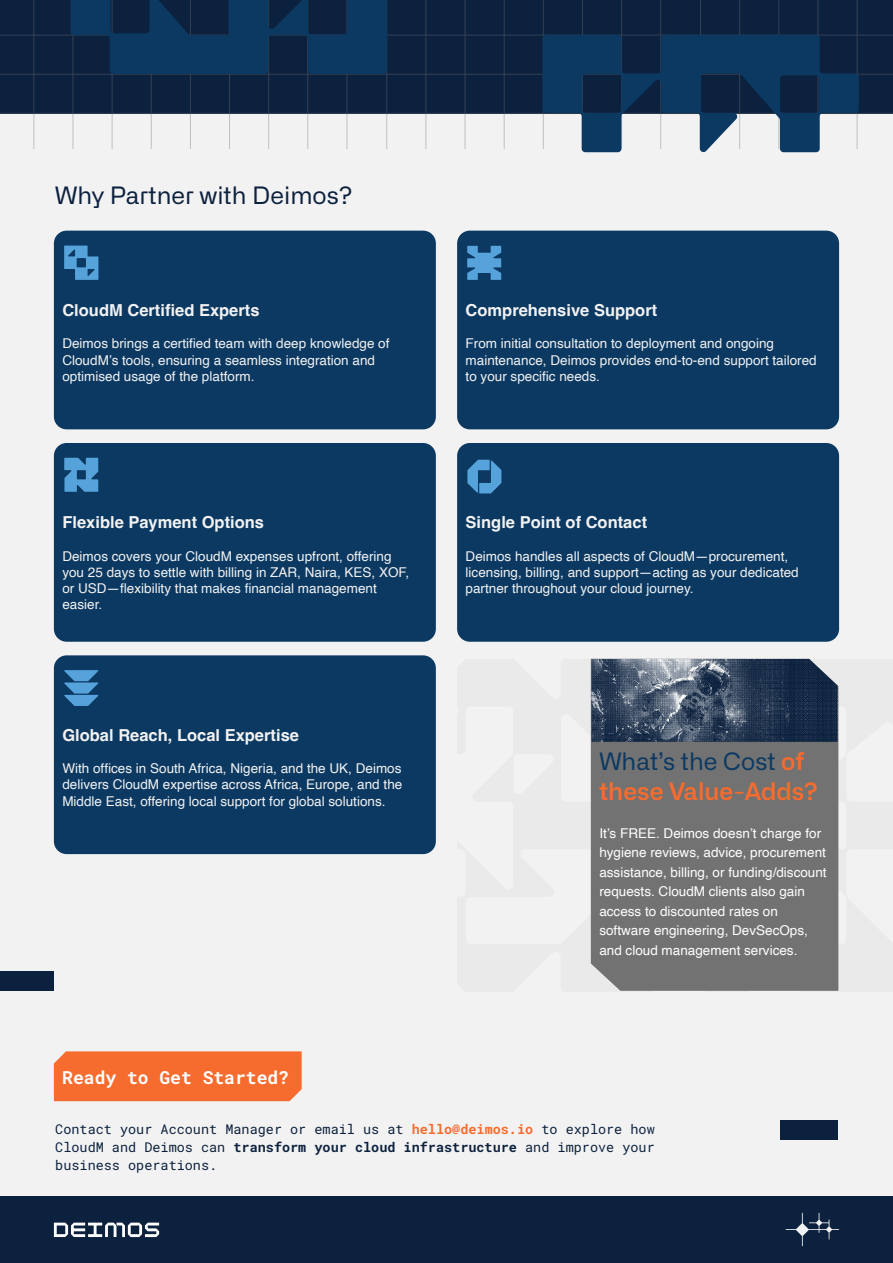
<style>
.page{position:relative;width:893px;height:1263px;background:#f2f2f2}
.page>*{position:absolute;margin:0;border:0;box-sizing:border-box;transform-origin:0 0}
.t1{font:600 24px/30px "Alliance No.2";color:#f66c2e}
.t2{font:24px "Alliance No.2";color:#0c213e}
.t3{font:700 18px "Roboto Mono";color:#fff}
.t4{font:700 16.5px "Helvetica";color:#f2f2f2}
.t5{font:13.5px/16.2px "Helvetica";color:#f2f2f2}
.t6{font:13.5px/19.5px "Helvetica";color:#fff}
.t7{font:13.5px/18px "Roboto Mono";color:#0c213e;text-align:justify}
.s1{font-weight:400;color:#0b3962}
.s2{font-weight:700;color:#f66c2e}
.s3{font-weight:700}
</style>
<div class="page">
<div style="left:0;top:0;width:893px;height:113px;background:#0c213e"></div>
<div style="left:0;top:1197px;width:893px;height:66px;background:#0c213e"></div>
<svg style="left:54px;top:1222px;width:105px;height:15px"></svg>
<svg style="left:786px;top:1213px;width:53px;height:33px"></svg>
<div style="left:780px;top:1120px;width:58px;height:19px;background:#0c213e"></div>
<div style="left:0;top:971px;width:54px;height:20px;background:#0c213e"></div>
<div style="left:54px;top:1051px;width:248px;height:50px;background:#f66c2e"></div>
<hr style="left:0;top:74px;width:893px;height:1px;background:#727272">
<hr style="left:0;top:113px;width:893px;height:1px;background:#727272">
<hr style="left:0;top:35px;width:893px;height:1px;background:#727272">
<hr style="left:190px;top:0;width:1px;height:149px;background:#727272">
<hr style="left:268px;top:0;width:1px;height:149px;background:#727272">
<hr style="left:73px;top:0;width:1px;height:149px;background:#727272">
<hr style="left:308px;top:0;width:1px;height:149px;background:#727272">
<hr style="left:112px;top:0;width:1px;height:149px;background:#727272">
<hr style="left:347px;top:0;width:1px;height:149px;background:#727272">
<hr style="left:151px;top:0;width:1px;height:149px;background:#727272">
<hr style="left:229px;top:0;width:1px;height:149px;background:#727272">
<hr style="left:34px;top:0;width:1px;height:149px;background:#727272">
<hr style="left:504px;top:0;width:1px;height:149px;background:#727272">
<hr style="left:582px;top:0;width:1px;height:149px;background:#727272">
<hr style="left:386px;top:0;width:1px;height:149px;background:#727272">
<hr style="left:621px;top:0;width:1px;height:149px;background:#727272">
<hr style="left:426px;top:0;width:1px;height:149px;background:#727272">
<hr style="left:660px;top:0;width:1px;height:149px;background:#727272">
<hr style="left:465px;top:0;width:1px;height:149px;background:#727272">
<hr style="left:543px;top:0;width:1px;height:149px;background:#727272">
<hr style="left:818px;top:0;width:1px;height:149px;background:#727272">
<hr style="left:700px;top:0;width:1px;height:149px;background:#727272">
<hr style="left:739px;top:0;width:1px;height:149px;background:#727272">
<hr style="left:778px;top:0;width:1px;height:149px;background:#727272">
<hr style="left:857px;top:0;width:1px;height:149px;background:#727272">
<div style="left:54px;top:231px;width:382px;height:198px;background:#0b3962;border-radius:13px"></div>
<div style="left:54px;top:443px;width:382px;height:199px;background:#0b3962;border-radius:13px"></div>
<div style="left:54px;top:655px;width:382px;height:199px;background:#0b3962;border-radius:13px"></div>
<div style="left:457px;top:231px;width:382px;height:198px;background:#0b3962;border-radius:13px"></div>
<div style="left:457px;top:443px;width:382px;height:199px;background:#0b3962;border-radius:13px"></div>
<svg style="left:64px;top:458px;width:34px;height:34px"></svg>
<svg style="left:542px;top:35px;width:317px;height:118px"></svg>
<svg style="left:71px;top:0;width:316px;height:74px"></svg>
<div style="left:591px;top:742px;width:247px;height:249px;background:#727272"></div>
<img style="left:591px;top:659px;width:247px;height:83px">
<svg style="left:64px;top:670px;width:34px;height:36px"></svg>
<svg style="left:64px;top:246px;width:34px;height:34px"></svg>
<svg style="left:467px;top:460px;width:34px;height:33px"></svg>
<svg style="left:467px;top:246px;width:34px;height:34px"></svg>
<p class="t2" style="left:55px;top:180px;width:299px">Why Partner with Deimos?</p>
<p class="t4" style="left:62px;top:300px;width:199px">CloudM Certified Experts</p>
<p class="t5" style="left:62px;top:336px;width:329px">Deimos brings a certified team with deep knowledge of<br>CloudM’s tools, ensuring a seamless integration and optimised usage of the platform.</p>
<p class="t4" style="left:62px;top:512px;width:203px">Flexible Payment Options</p>
<p class="t5" style="left:62px;top:548px;width:348px">Deimos covers your CloudM expenses upfront, offering you 25 days to settle with billing in ZAR, Naira, KES, XOF, or USD—flexibility that makes financial management easier.</p>
<p class="t4" style="left:62px;top:725px;width:238px">Global Reach, Local Expertise</p>
<p class="t5" style="left:62px;top:761px;width:341px;text-align:justify">With offices in South Africa, Nigeria, and the UK, Deimos delivers CloudM expertise across Africa, Europe, and the Middle East, offering local support for global solutions.</p>
<p class="t3" style="left:62px;top:1065px;width:228px">Ready to Get Started?</p>
<p class="t4" style="left:466px;top:300px;width:193px">Comprehensive Support</p>
<p class="t5" style="left:466px;top:336px;width:353px">From initial consultation to deployment and ongoing maintenance, Deimos provides end-to-end support tailored to your specific needs.</p>
<p class="t4" style="left:466px;top:512px;width:183px">Single Point of Contact</p>
<p class="t5" style="left:466px;top:548px;width:335px">Deimos handles all aspects of CloudM—procurement, licensing, billing, and support—acting as your dedicated partner throughout your cloud journey.</p>
<p class="t1" style="left:599px;top:746px;width:220px"><span class="s1">What’s the Cost</span> of these Value-Adds?</p>
<p class="t6" style="left:599px;top:824px;width:229px">It’s FREE. Deimos doesn’t charge for hygiene reviews, advice, procurement assistance, billing, or funding/discount requests. CloudM clients also gain access to discounted rates on software engineering, DevSecOps, and cloud management services.</p>
<p class="t7" style="left:55px;top:1120px;width:601px">Contact your Account Manager or email us at <span class="s2">hello@deimos.io</span> to explore how CloudM and Deimos can <span class="s3">transform your cloud infrastructure</span> and improve your business operations.</p>
</div>
